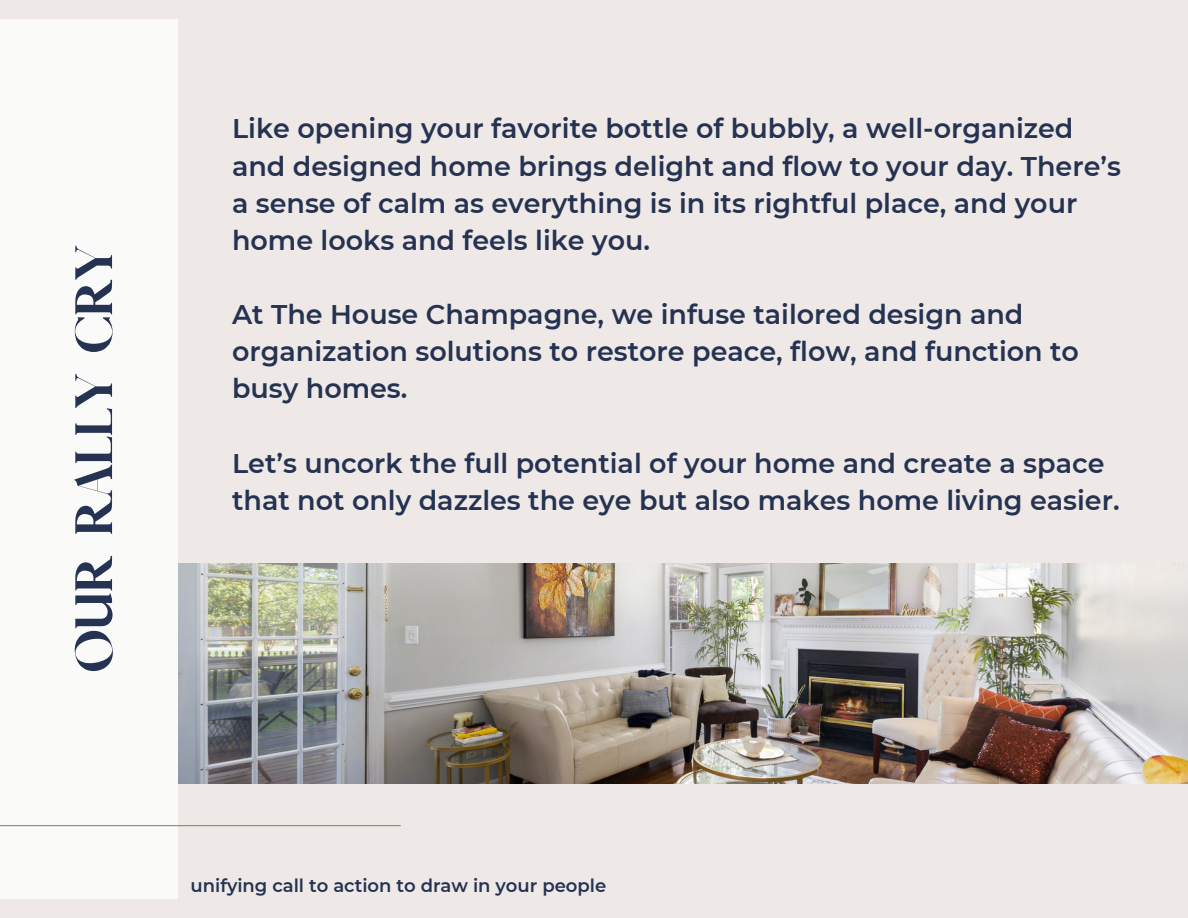
<style>
.page{position:relative;width:1188px;height:918px;background:#eee9e6}
.page>*{position:absolute;margin:0;border:0;box-sizing:border-box;transform-origin:0 0}
.t1{font:52.5px "Vicky Christina";letter-spacing:.025em;color:#253252}
.t2{font:600 27px/37.2px "Montserrat";color:#253252}
.t3{font:600 18px "Montserrat";color:#253252}
</style>
<div class="page">
<img style="left:178px;top:563px;width:1010px;height:221px">
<div style="left:0;top:19px;width:178px;height:880px;background:#fafaf9"></div>
<hr style="left:0;top:825px;width:400px;height:1px;background:#a68245">
<p class="t1" style="left:61px;top:672px;width:428px;rotate:-90deg">OUR RALLY CRY</p>
<p class="t2" style="left:232px;top:110px;width:890px">Like opening your favorite bottle of bubbly, a well-organized and designed home brings delight and flow to your day. There’s a sense of calm as everything is in its rightful place, and your home looks and feels like you.</p>
<p class="t2" style="left:232px;top:296px;width:848px">At The House Champagne, we infuse tailored design and organization solutions to restore peace, flow, and function to busy homes.</p>
<p class="t2" style="left:232px;top:444px;width:889px">Let’s uncork the full potential of your home and create a space that not only dazzles the eye but also makes home living easier.</p>
<p class="t3" style="left:191px;top:875px;width:417px">unifying call to action to draw in your people</p>
</div>
